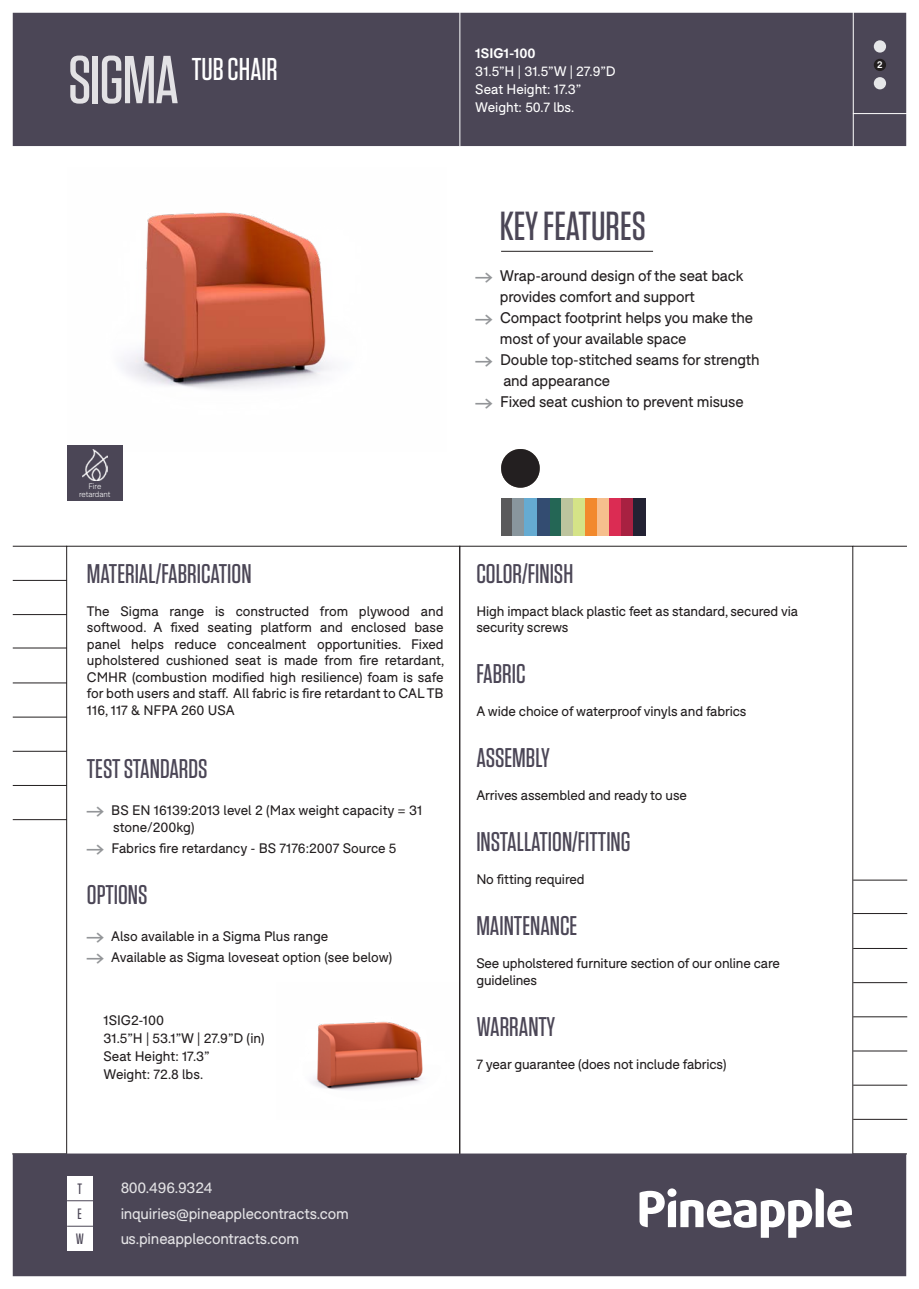
<style>
.page{position:relative;width:919px;height:1289px;background:#fff}
.page>*{position:absolute;margin:0;border:0;box-sizing:border-box;transform-origin:0 0}
.t1{font:500 67.5px "Tungsten";letter-spacing:-.02em;color:#fff}
.t2{font:500 40.5px "Tungsten";color:#4b4656}
.t3{font:500 31.5px "Tungsten";color:#fff}
.t4{font:500 27px "Tungsten";color:#4b4656}
.t5{font:15px "F37 Bolton";letter-spacing:-.01em;color:#231f20}
.t6{font:15px/25.3px "F37 Bolton";letter-spacing:-.01em;color:#fff}
.t7{font:500 15px "Tungsten";color:#4b4656}
.t8{font:13.5px/16.5px "F37 Bolton";letter-spacing:-.01em;color:#231f20}
.t9{font:13.5px "F37 Bolton";color:#fff}
.t10{font:700 13.5px "F37 Bolton";color:#fff}
.PRODUCT_DIMS{font:700 9.45px "F37 Bolton";color:#fff}
.t11{font:300 7.8px/7.8px "F37 Bolton";color:#fff;text-align:center}
.s1{font-family:"Pinearrow";font-size:15px;color:#939598}
.s2{font-family:"Pinearrow";color:#939598}
</style>
<div class="page">
<img style="left:122px;top:212px;width:210px;height:177px">
<hr style="left:12px;top:1153px;width:54px;height:1px;background:#231f20">
<div style="left:13px;top:13px;width:893px;height:133px;background:#4b4656"></div>
<div style="left:13px;top:1153px;width:893px;height:123px;background:#4b4656;border:2px solid #4b4656"></div>
<hr style="left:853px;top:879px;width:54px;height:1px;background:#231f20">
<hr style="left:853px;top:1016px;width:54px;height:1px;background:#231f20">
<hr style="left:853px;top:948px;width:54px;height:1px;background:#231f20">
<hr style="left:853px;top:1084px;width:54px;height:1px;background:#231f20">
<hr style="left:853px;top:1050px;width:54px;height:1px;background:#231f20">
<hr style="left:853px;top:982px;width:54px;height:1px;background:#231f20">
<hr style="left:853px;top:1118px;width:54px;height:1px;background:#231f20">
<hr style="left:853px;top:913px;width:54px;height:1px;background:#231f20">
<svg style="left:639px;top:1188px;width:212px;height:49px"></svg>
<div style="left:667px;top:1188px;width:9px;height:8px;background:#fff;border-radius:50%"></div>
<div style="left:67px;top:1175px;width:26px;height:25px;background:#fff"></div>
<div style="left:67px;top:1200px;width:26px;height:25px;background:#fff"></div>
<svg style="left:67px;top:1200px;width:26px;height:1px"></svg>
<hr style="left:852px;top:546px;width:54px;height:1px;background:#231f20">
<hr style="left:501px;top:251px;width:152px;height:1px;background:#231f20">
<hr style="left:852px;top:12px;width:1px;height:135px;background:#fff">
<hr style="left:852px;top:113px;width:54px;height:1px;background:#fff">
<hr style="left:459px;top:12px;width:1px;height:134px;background:#fff">
<hr style="left:13px;top:614px;width:54px;height:1px;background:#231f20">
<hr style="left:13px;top:751px;width:54px;height:1px;background:#231f20">
<hr style="left:13px;top:682px;width:54px;height:1px;background:#231f20">
<hr style="left:13px;top:546px;width:54px;height:1px;background:#231f20">
<hr style="left:13px;top:819px;width:54px;height:1px;background:#231f20">
<hr style="left:13px;top:785px;width:54px;height:1px;background:#231f20">
<hr style="left:13px;top:716px;width:54px;height:1px;background:#231f20">
<hr style="left:13px;top:580px;width:54px;height:1px;background:#231f20">
<hr style="left:13px;top:647px;width:54px;height:1px;background:#231f20">
<div style="left:67px;top:1225px;width:26px;height:25px;background:#fff"></div>
<svg style="left:67px;top:1225px;width:26px;height:1px"></svg>
<div style="left:873px;top:40px;width:13px;height:13px;background:#e6e7e9;border-radius:50%"></div>
<div style="left:873px;top:59px;width:13px;height:12px;background:#231f20;border-radius:50%"></div>
<div style="left:873px;top:77px;width:13px;height:12px;background:#e6e7e9;border-radius:50%"></div>
<div style="left:501px;top:499px;width:11px;height:37px;background:#5a5a5b"></div>
<div style="left:549px;top:499px;width:12px;height:37px;background:#246655"></div>
<div style="left:561px;top:499px;width:12px;height:37px;background:#bdc49e"></div>
<div style="left:512px;top:499px;width:13px;height:37px;background:#89969d"></div>
<div style="left:525px;top:499px;width:12px;height:37px;background:#65abd2"></div>
<div style="left:537px;top:499px;width:12px;height:37px;background:#334c71"></div>
<div style="left:573px;top:499px;width:12px;height:37px;background:#d5e387"></div>
<div style="left:585px;top:499px;width:12px;height:37px;background:#f2892c"></div>
<div style="left:597px;top:499px;width:12px;height:37px;background:#f6bf8d"></div>
<div style="left:609px;top:499px;width:12px;height:37px;background:#db2c53"></div>
<div style="left:621px;top:499px;width:12px;height:37px;background:#a82141"></div>
<div style="left:633px;top:499px;width:12px;height:37px;background:#232233"></div>
<div style="left:67px;top:445px;width:56px;height:56px;background:#4b4656"></div>
<img style="left:82px;top:449px;width:25px;height:31px">
<svg style="left:501px;top:449px;width:38px;height:38px"></svg>
<img style="left:312px;top:982px;width:148px;height:137px">
<h1 class="t1" style="left:68px;top:45px;width:112px">SIGMA</h1>
<p class="t3" style="left:192px;top:52px;width:87px">TUB CHAIR</p>
<p class="t10" style="left:475px;top:45px;width:62px">1SIG1-100</p>
<p class="t9" style="left:475px;top:63px;width:142px">31.5”H | 31.5”W | 27.9”D</p>
<p class="t9" style="left:475px;top:81px;width:107px">Seat Height: 17.3”</p>
<p class="t9" style="left:475px;top:99px;width:100px">Weight: 50.7 lbs.</p>
<p class="t11" style="left:79px;top:482px;width:33px">Fire retardant</p>
<p class="t4" style="left:87px;top:559px;width:166px">MATERIAL/FABRICATION</p>
<p class="t8" style="left:87px;top:602px;width:359px;text-align:justify">The Sigma range is constructed from plywood and softwood. A fixed seating platform and enclosed base panel helps reduce concealment opportunities. Fixed upholstered cushioned seat is made from fire retardant, CMHR (combustion modified high resilience) foam is safe for both users and staff. All fabric is fire retardant to CAL TB 116, 117 &amp; NFPA 260 USA</p>
<p class="t4" style="left:87px;top:754px;width:122px">TEST STANDARDS</p>
<p class="t8" style="left:87px;top:802px;width:337px"><span class="s1">A</span> BS EN 16139:2013 level 2 (Max weight capacity = 31</p>
<p class="t8" style="left:113px;top:818px;width:83px">stone/200kg)</p>
<p class="t8" style="left:87px;top:839px;width:311px"><span class="s1">A</span> Fabrics fire retardancy - BS 7176:2007 Source 5</p>
<p class="t4" style="left:87px;top:880px;width:62px">OPTIONS</p>
<p class="t8" style="left:87px;top:928px;width:243px"><span class="s1">A</span> Also available in a Sigma Plus range</p>
<p class="t8" style="left:87px;top:949px;width:307px"><span class="s1">A</span> Available as Sigma loveseat option (see below)</p>
<p class="t8" style="left:103px;top:1012px;width:62px">1SIG2-100</p>
<p class="t8" style="left:103px;top:1030px;width:163px">31.5”H | 53.1”W | 27.9”D (in)</p>
<p class="t8" style="left:103px;top:1048px;width:107px">Seat Height: 17.3”</p>
<p class="t8" style="left:103px;top:1066px;width:101px">Weight: 72.8 lbs.</p>
<p class="t2" style="left:499px;top:205px;width:148px">KEY FEATURES</p>
<p class="t5" style="left:475px;top:266px;width:269px"><span class="s2">A</span> Wrap-around design of the seat back</p>
<p class="t5" style="left:500px;top:287px;width:197px">provides comfort and support</p>
<p class="t5" style="left:475px;top:308px;width:279px"><span class="s2">A</span> Compact footprint helps you make the</p>
<p class="t5" style="left:500px;top:329px;width:188px">most of your available space</p>
<p class="t5" style="left:475px;top:350px;width:286px"><span class="s2">A</span> Double top-stitched seams for strength</p>
<p class="t5" style="left:503px;top:371px;width:108px">and appearance</p>
<p class="t5" style="left:475px;top:392px;width:270px"><span class="s2">A</span> Fixed seat cushion to prevent misuse</p>
<p class="t4" style="left:476px;top:559px;width:98px">COLOR/FINISH</p>
<p class="t8" style="left:476px;top:602px;width:323px">High impact black plastic feet as standard, secured via security screws</p>
<p class="t4" style="left:476px;top:659px;width:51px">FABRIC</p>
<p class="t8" style="left:476px;top:703px;width:272px">A wide choice of waterproof vinyls and fabrics</p>
<p class="t4" style="left:476px;top:743px;width:75px">ASSEMBLY</p>
<p class="t8" style="left:476px;top:787px;width:212px">Arrives assembled and ready to use</p>
<p class="t4" style="left:476px;top:827px;width:156px">INSTALLATION/FITTING</p>
<p class="t8" style="left:476px;top:871px;width:110px">No fitting required</p>
<p class="t4" style="left:476px;top:911px;width:102px">MAINTENANCE</p>
<p class="t8" style="left:476px;top:955px;width:305px">See upholstered furniture section of our online care guidelines</p>
<p class="t4" style="left:476px;top:1012px;width:80px">WARRANTY</p>
<p class="t8" style="left:476px;top:1055px;width:252px">7 year guarantee (does not include fabrics)</p>
<p class="t7" style="left:78px;top:1181px;width:6px">T</p>
<p class="t7" style="left:78px;top:1206px;width:6px">E</p>
<p class="t7" style="left:76px;top:1230px;width:10px">W</p>
<p class="t6" style="left:120px;top:1175px;width:230px">800.496.9324 inquiries@pineapplecontracts.com us.pineapplecontracts.com</p>
<p class="PRODUCT_DIMS" style="left:877px;top:59px;width:7px">2</p>
</div>
